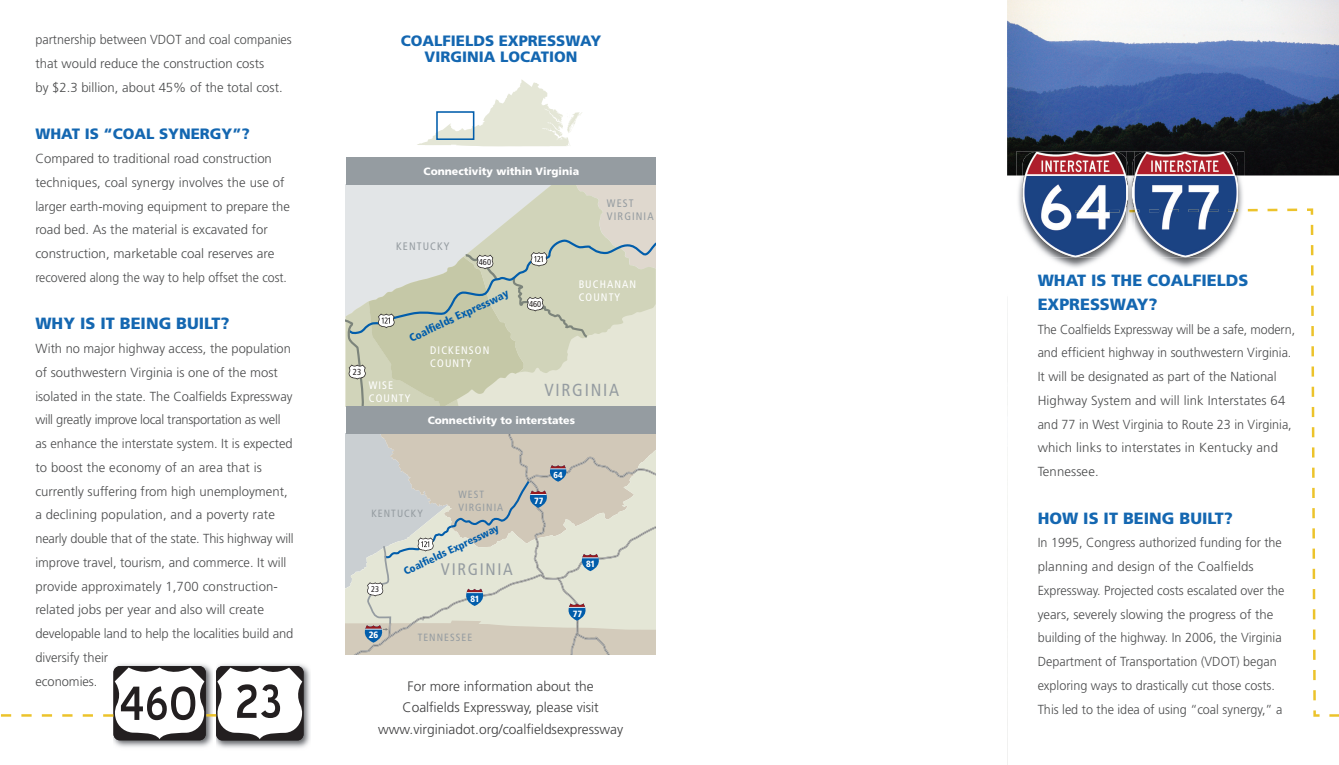
<style>
.page{position:relative;width:1339px;height:765px;background:#fff}
.page>*{position:absolute;margin:0;border:0;box-sizing:border-box;transform-origin:0 0}
.t1{font:60px "Blue Highway";color:#231f20}
.t2{font:condensed 17.5px "Frutiger LT Std";letter-spacing:.1em;color:#959ca1}
.t3{font:condensed 16.75px "Frutiger LT Std";letter-spacing:.1em;color:#959ca1}
.t4{font:900 16.25px/23.8px "Frutiger";color:#1467b1}
.t5{font:900 15px/16.2px "Frutiger";color:#1467b1;text-align:center}
.t6{font:300 13.75px/21.2px "Frutiger";color:#3e3e3f;text-align:center}
.t7{font:300 13.12px/23.8px "Frutiger";color:#4b4c4d}
.t8{font:300 13.12px/23.8px "Frutiger";color:#4b4c4d;scale:.96 1}
.t9{font:300 13.12px/23.8px "Frutiger";color:#4b4c4d;scale:.95 1}
.t10{font:condensed 10.88px/13.1px "Frutiger LT Std";letter-spacing:.1em;color:#fff}
.t11{font:condensed 10.88px/13.1px "Frutiger LT Std";letter-spacing:.1em;color:#959ca1}
.t12{font:900 condensed 10.88px "Frutiger LT Std";color:#015dab}
.t13{font:900 10.62px "Frutiger LT Std";color:#fff}
.t14{font:condensed 10.5px/12.6px "Frutiger LT Std";letter-spacing:.1em;color:#959ca1}
.t15{font:900 condensed 10.5px "Frutiger LT Std";color:#015dab}
.t16{font:900 condensed 9.12px "Frutiger LT Std";color:#fff}
.t17{font:900 condensed 9px "Frutiger LT Std";letter-spacing:-.025em;color:#fff}
.t18{font:condensed 8.75px "Frutiger LT Std";color:#231f20}
.t19{font:900 condensed 8.75px "Frutiger LT Std";color:#fff}
.t20{font:condensed 8.5px "Frutiger LT Std";color:#231f20}
.t21{font:condensed 8.25px "Frutiger LT Std";color:#231f20}
</style>
<div class="page">
<img style="left:113px;top:664px;width:99px;height:83px">
<div style="left:113px;top:666px;width:93px;height:74px;background:#231f20;border-radius:6px"></div>
<img style="left:216px;top:664px;width:95px;height:84px">
<div style="left:216px;top:666px;width:87px;height:74px;background:#231f20;border-radius:6px"></div>
<svg style="left:1px;top:667px;width:301px;height:72px"></svg>
<svg style="left:417px;top:79px;width:165px;height:67px"></svg>
<div style="left:436px;top:111px;width:38px;height:29px;border:2px solid #015dab"></div>
<svg style="left:346px;top:185px;width:310px;height:221px;background:#d3d6c5"></svg>
<svg style="left:346px;top:434px;width:310px;height:220px;background:#d2d1c6"></svg>
<div style="left:346px;top:406px;width:310px;height:28px;background:#959ca1"></div>
<div style="left:346px;top:158px;width:310px;height:27px;background:#959ca1"></div>
<svg style="left:1248px;top:209px;width:9px;height:2px"></svg>
<svg style="left:1267px;top:209px;width:10px;height:2px"></svg>
<svg style="left:1287px;top:209px;width:10px;height:2px"></svg>
<svg style="left:1329px;top:714px;width:10px;height:3px"></svg>
<svg style="left:1307px;top:208px;width:6px;height:7px"></svg>
<svg style="left:1310px;top:224px;width:9px;height:493px"></svg>
<img style="left:1007px;top:0;width:332px;height:175px">
<img style="left:1016px;top:175px;width:228px;height:93px">
<img style="left:1016px;top:151px;width:6px;height:24px">
<img style="left:1022px;top:175px;width:13px;height:82px">
<img style="left:1090px;top:210px;width:29px;height:3px">
<svg style="left:1075px;top:210px;width:5px;height:3px"></svg>
<img style="left:1022px;top:151px;width:222px;height:24px">
<img style="left:1126px;top:151px;width:8px;height:117px">
<img style="left:1126px;top:175px;width:2px;height:75px">
<img style="left:1134px;top:152px;width:104px;height:105px">
<img style="left:1134px;top:209px;width:104px;height:3px">
<img style="left:1132px;top:175px;width:2px;height:75px">
<svg style="left:1129px;top:210px;width:10px;height:2px"></svg>
<svg style="left:1126px;top:158px;width:8px;height:17px"></svg>
<p class="t8" style="left:35px;top:28px;width:268px">partnership between VDOT and coal companies that would reduce the construction costs<br>by $2.3 billion, about 45% of the total cost.</p>
<h1 class="t5" style="left:35px;top:126px;width:216px">WHAT IS “COAL SYNERGY”?</h1>
<p class="t7" style="left:35px;top:147px;width:256px">Compared to traditional road construction techniques, coal synergy involves the use of larger earth-moving equipment to prepare the road bed. As the material is excavated for construction, marketable coal reserves are recovered along the way to help offset the cost.</p>
<h2 class="t4" style="left:35px;top:311px;width:196px">WHY IS IT BEING BUILT?</h2>
<p class="t7" style="left:35px;top:337px;width:260px">With no major highway access, the population of southwestern Virginia is one of the most isolated in the state. The Coalfelds Expressway will greatly improve local transportation as well as enhance the interstate system. It is expected to boost the economy of an area that is currently suffering from high unemployment, a declining population, and a poverty rate nearly double that of the state. This highway will improve travel, tourism, and commerce. It will provide approximately 1,700 construction&shy;related jobs per year and also will create developable land to help the localities build and diversify their<br>economies.</p>
<p class="t1" style="left:120px;top:678px;width:164px">460 23</p>
<h3 class="t5" style="left:401px;top:32px;width:202px">COALFIELDS EXPRESSWAY<br>VIRGINIA LOCATION</h3>
<p class="t13" style="left:424px;top:165px;width:157px">Connectivity within Virginia</p>
<p class="t11" style="left:607px;top:197px;width:48px">WEST<br>VIRGINIA</p>
<p class="t18" style="left:353px;top:367px;width:10px">23</p>
<p class="t11" style="left:396px;top:239px;width:55px">KENTUCKY</p>
<p class="t20" style="left:479px;top:257px;width:14px">460</p>
<p class="t12" style="left:407px;top:333px;width:110px;rotate:-25deg">Coalfelds Expressway</p>
<p class="t20" style="left:529px;top:299px;width:14px">460</p>
<p class="t10" style="left:430px;top:344px;width:61px">DICKENSON<br>COUNTY</p>
<p class="t10" style="left:579px;top:277px;width:59px">BUCHANAN<br>COUNTY</p>
<p class="t10" style="left:369px;top:379px;width:43px">WISE<br>COUNTY</p>
<p class="t2" style="left:544px;top:380px;width:76px">VIRGINIA</p>
<p class="t13" style="left:428px;top:414px;width:149px">Connectivity to interstates</p>
<p class="t14" style="left:371px;top:508px;width:53px">KENTUCKY</p>
<p class="t14" style="left:458px;top:488px;width:46px">WEST<br>VIRGINIA</p>
<p class="t21" style="left:371px;top:584px;width:9px">23</p>
<p class="t16" style="left:369px;top:629px;width:11px">26</p>
<p class="t15" style="left:402px;top:566px;width:105px;rotate:-25deg">Coalfelds Expressway</p>
<p class="t3" style="left:441px;top:560px;width:73px">VIRGINIA</p>
<p class="t17" style="left:470px;top:593px;width:11px">81</p>
<p class="t14" style="left:418px;top:631px;width:56px">TENNESSEE</p>
<p class="t17" style="left:534px;top:495px;width:11px">77</p>
<p class="t19" style="left:553px;top:469px;width:11px">64</p>
<p class="t17" style="left:586px;top:558px;width:11px">81</p>
<p class="t17" style="left:573px;top:608px;width:11px">77</p>
<p class="t6" style="left:378px;top:676px;width:246px">For more information about the<br>Coalfelds Expressway, please visit www.virginiadot.org/coalfeldsexpressway</p>
<h3 class="t4" style="left:1038px;top:268px;width:212px">WHAT IS THE COALFIELDS<br>EXPRESSWAY?</h3>
<p class="t9" style="left:1037px;top:317px;width:272px">The Coalfelds Expressway will be a safe, modern, and effcient highway in southwestern Virginia.<br>It will be designated as part of the National Highway System and will link Interstates 64 and 77 in West Virginia to Route 23 in Virginia, which links to interstates in Kentucky and Tennessee.</p>
<h3 class="t4" style="left:1037px;top:506px;width:197px">HOW IS IT BEING BUILT?</h3>
<p class="t8" style="left:1037px;top:531px;width:259px">In 1995, Congress authorized funding for the planning and design of the Coalfelds Expressway. Projected costs escalated over the years, severely slowing the progress of the building of the highway. In 2006, the Virginia Department of Transportation (VDOT) began exploring ways to drastically cut those costs.<br>This led to the idea of using “coal synergy,” a</p>
</div>
